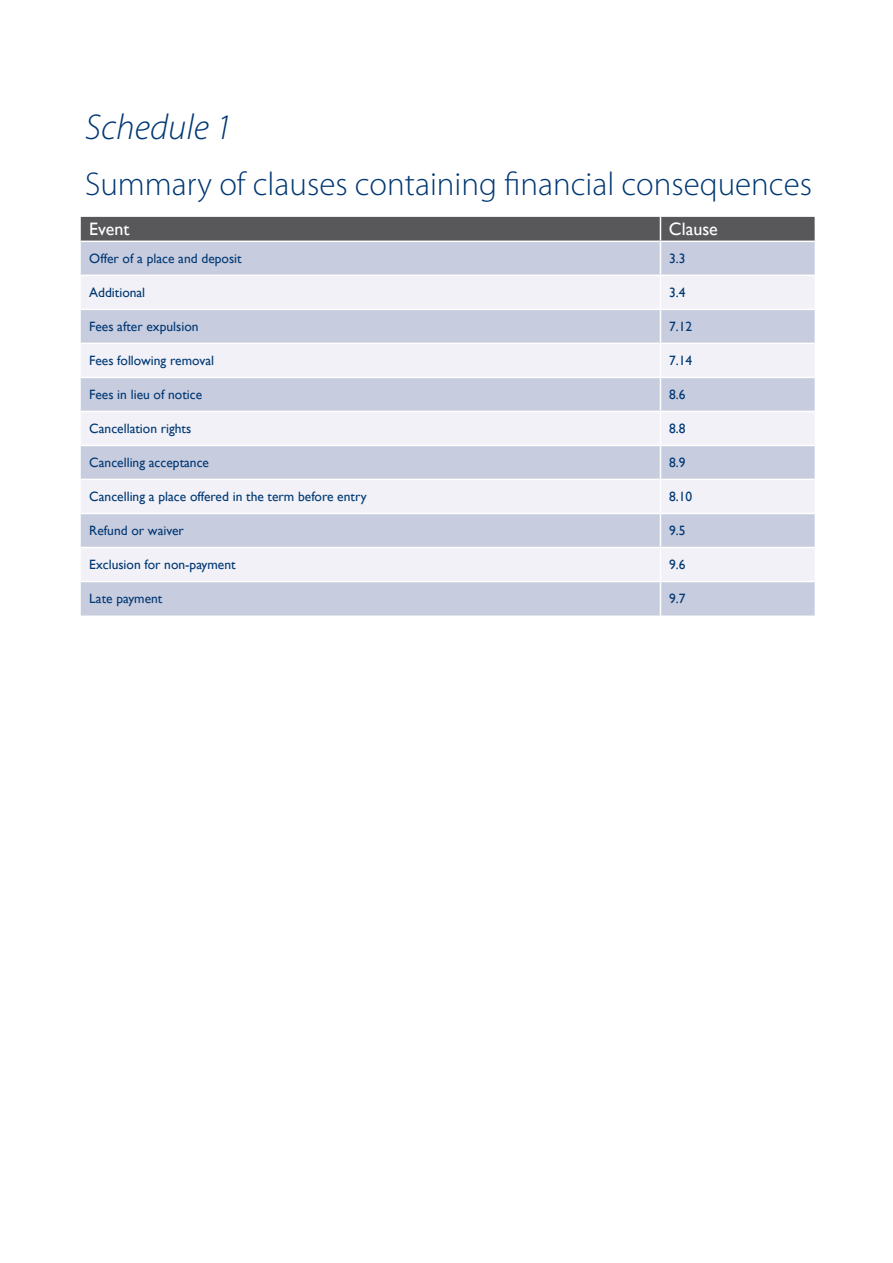
<style>
.page{position:relative;width:893px;height:1263px;background:#fff}
.page>*{position:absolute;margin:0;border:0;box-sizing:border-box;transform-origin:0 0}
.t1{font:italic 300 36px "Myriad Pro";color:#003873}
.t2{font:300 33px "Myriad Pro";color:#003873}
.t3{font:18px "Gill Sans";color:#fff}
.t4{font:13.5px "Gill Sans";color:#003873}
</style>
<div class="page">
<div style="left:81px;top:242px;width:734px;height:373px;background:#c8ccdf"></div>
<svg style="left:81px;top:276px;width:734px;height:305px;fill:#f1f1f7"></svg>
<hr style="left:660px;top:242px;width:1px;height:33px;background:#fff">
<hr style="left:81px;top:275px;width:579px;height:1px;background:#fff">
<hr style="left:660px;top:275px;width:155px;height:1px;background:#fff">
<hr style="left:660px;top:276px;width:1px;height:33px;background:#fff">
<hr style="left:81px;top:309px;width:579px;height:1px;background:#fff">
<hr style="left:660px;top:309px;width:155px;height:1px;background:#fff">
<hr style="left:660px;top:310px;width:1px;height:33px;background:#fff">
<hr style="left:81px;top:343px;width:579px;height:1px;background:#fff">
<hr style="left:660px;top:343px;width:155px;height:1px;background:#fff">
<hr style="left:660px;top:344px;width:1px;height:33px;background:#fff">
<hr style="left:81px;top:377px;width:579px;height:1px;background:#fff">
<hr style="left:660px;top:377px;width:155px;height:1px;background:#fff">
<hr style="left:660px;top:378px;width:1px;height:33px;background:#fff">
<hr style="left:81px;top:411px;width:579px;height:1px;background:#fff">
<hr style="left:660px;top:411px;width:155px;height:1px;background:#fff">
<hr style="left:660px;top:412px;width:1px;height:33px;background:#fff">
<hr style="left:81px;top:445px;width:579px;height:1px;background:#fff">
<hr style="left:660px;top:445px;width:155px;height:1px;background:#fff">
<hr style="left:660px;top:446px;width:1px;height:33px;background:#fff">
<hr style="left:81px;top:479px;width:579px;height:1px;background:#fff">
<hr style="left:660px;top:479px;width:155px;height:1px;background:#fff">
<hr style="left:660px;top:480px;width:1px;height:33px;background:#fff">
<hr style="left:81px;top:513px;width:579px;height:1px;background:#fff">
<hr style="left:660px;top:513px;width:155px;height:1px;background:#fff">
<hr style="left:660px;top:514px;width:1px;height:33px;background:#fff">
<hr style="left:81px;top:547px;width:579px;height:1px;background:#fff">
<hr style="left:660px;top:547px;width:155px;height:1px;background:#fff">
<hr style="left:660px;top:548px;width:1px;height:33px;background:#fff">
<hr style="left:81px;top:581px;width:579px;height:1px;background:#fff">
<hr style="left:660px;top:581px;width:155px;height:1px;background:#fff">
<hr style="left:660px;top:582px;width:1px;height:33px;background:#fff">
<div style="left:81px;top:217px;width:734px;height:24px;background:#58585a"></div>
<h1 class="t1" style="left:85px;top:105px;width:149px">Schedule 1</h1>
<h2 class="t2" style="left:85px;top:164px;width:728px">Summary of clauses containing financial consequences</h2>
<h3 class="t3" style="left:89px;top:219px;width:42px">Event</h3>
<h3 class="t3" style="left:669px;top:219px;width:50px">Clause</h3>
<p class="t4" style="left:89px;top:251px;width:154px">Offer of a place and deposit</p>
<p class="t4" style="left:669px;top:251px;width:18px">3.3</p>
<p class="t4" style="left:89px;top:285px;width:57px">Additional</p>
<p class="t4" style="left:669px;top:285px;width:18px">3.4</p>
<p class="t4" style="left:89px;top:319px;width:111px">Fees after expulsion</p>
<p class="t4" style="left:669px;top:319px;width:25px">7.12</p>
<p class="t4" style="left:89px;top:353px;width:126px">Fees following removal</p>
<p class="t4" style="left:669px;top:353px;width:25px">7.14</p>
<p class="t4" style="left:89px;top:387px;width:114px">Fees in lieu of notice</p>
<p class="t4" style="left:669px;top:387px;width:18px">8.6</p>
<p class="t4" style="left:89px;top:421px;width:104px">Cancellation rights</p>
<p class="t4" style="left:669px;top:421px;width:18px">8.8</p>
<p class="t4" style="left:89px;top:455px;width:121px">Cancelling acceptance</p>
<p class="t4" style="left:669px;top:455px;width:18px">8.9</p>
<p class="t4" style="left:89px;top:489px;width:279px">Cancelling a place offered in the term before entry</p>
<p class="t4" style="left:669px;top:489px;width:25px">8.10</p>
<p class="t4" style="left:89px;top:523px;width:96px">Refund or waiver</p>
<p class="t4" style="left:669px;top:523px;width:18px">9.5</p>
<p class="t4" style="left:89px;top:557px;width:148px">Exclusion for non-payment</p>
<p class="t4" style="left:669px;top:557px;width:18px">9.6</p>
<p class="t4" style="left:89px;top:591px;width:75px">Late payment</p>
<p class="t4" style="left:669px;top:591px;width:18px">9.7</p>
</div>
